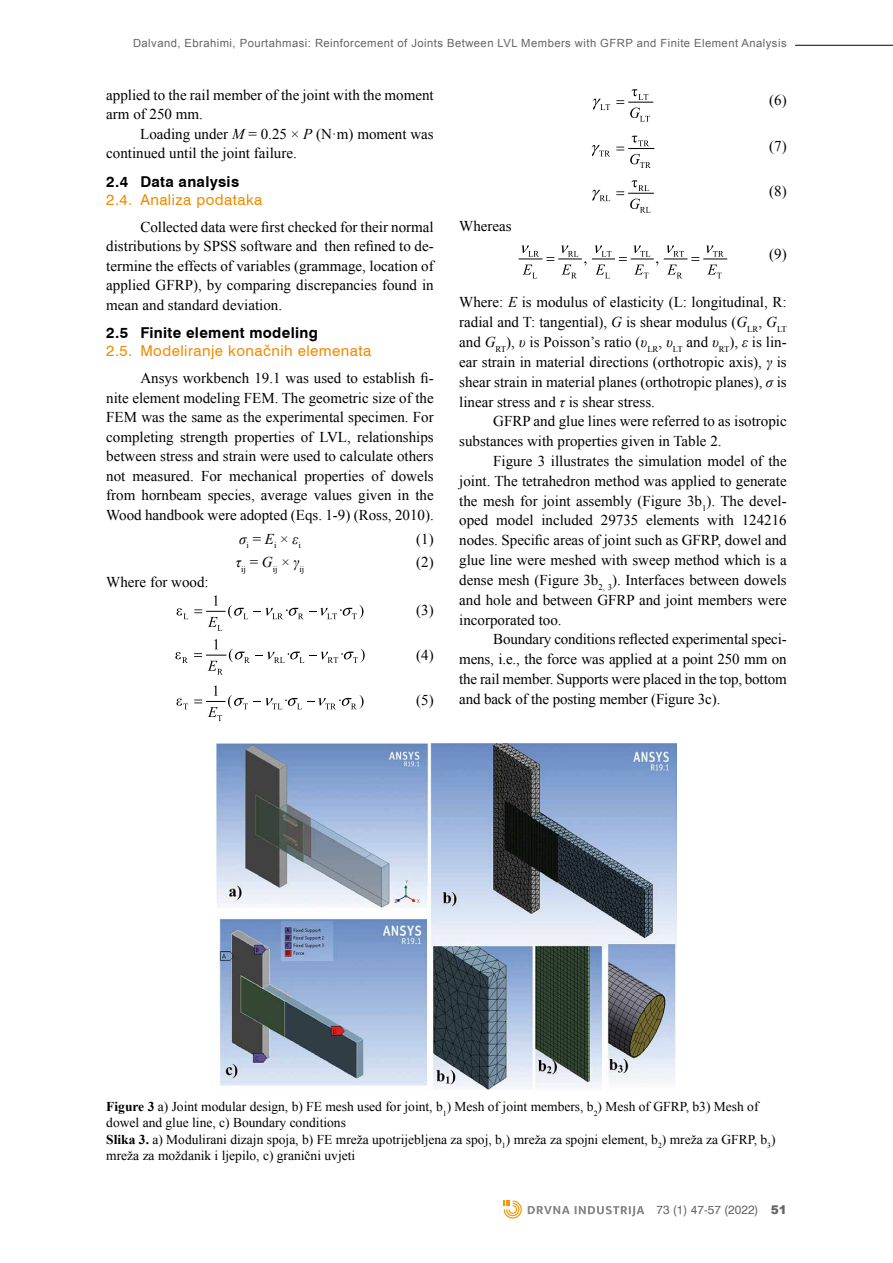
<style>
.page{position:relative;width:893px;height:1263px;background:#fff}
.page>*{position:absolute;margin:0;border:0;box-sizing:border-box;transform-origin:0 0}
.t1{font:15px/19.8px "Times New Roman";color:#000;text-align:justify}
.t2{font:15px "Swiss 721 BT";letter-spacing:.03em;color:#f18a00}
.t3{font:700 15px "Swiss 721 BT";letter-spacing:.02em;color:#000}
.t4{font:italic 15px "Times New Roman";color:#000}
.t5{font:13.5px/16.2px "Times New Roman";color:#000}
.t6{font:12px "A Helvetica";color:#646365}
.t7{font:11.25px "Arial";letter-spacing:.04em;color:#646365}
.t8{font:8.7px "Times New Roman";color:#000}
.s1{font-style:italic}
.s2{font-style:normal}
.s3{font-weight:700}
.s4{font-family:"Arial";font-weight:900}
</style>
<div class="page">
<hr style="left:795px;top:45px;width:98px;height:1px;background:#000">
<svg style="left:528px;top:1206px;width:116px;height:10px"></svg>
<svg style="left:504px;top:1200px;width:18px;height:18px"></svg>
<svg style="left:177px;top:608px;width:11px;height:11px"></svg>
<svg style="left:194px;top:595px;width:169px;height:36px"></svg>
<svg style="left:175px;top:652px;width:13px;height:11px"></svg>
<svg style="left:194px;top:639px;width:171px;height:35px"></svg>
<svg style="left:176px;top:698px;width:12px;height:11px"></svg>
<svg style="left:194px;top:685px;width:170px;height:36px"></svg>
<svg style="left:593px;top:98px;width:17px;height:12px"></svg>
<svg style="left:616px;top:89px;width:37px;height:33px"></svg>
<svg style="left:592px;top:145px;width:18px;height:11px"></svg>
<svg style="left:616px;top:136px;width:38px;height:32px"></svg>
<svg style="left:592px;top:190px;width:18px;height:11px"></svg>
<svg style="left:616px;top:180px;width:37px;height:33px"></svg>
<svg style="left:519px;top:245px;width:67px;height:33px"></svg>
<svg style="left:592px;top:245px;width:66px;height:33px"></svg>
<svg style="left:664px;top:245px;width:63px;height:33px"></svg>
<img style="left:216px;top:744px;width:460px;height:346px">
<p class="t7" style="left:133px;top:35px;width:655px">Dalvand, Ebrahimi, Pourtahmasi: Reinforcement of Joints Between LVL Members with GFRP and Finite Element Analysis</p>
<p class="t1" style="left:106px;top:85px;width:329px">applied to the rail member of the joint with the moment arm of 250 mm.</p>
<p class="t1" style="left:106px;top:124px;width:329px;text-indent:34px">Loading under <span class="s1">M</span> = 0.25 × <span class="s1">P</span> (N·m) moment was continued until the joint failure.</p>
<p class="t3" style="left:106px;top:172px;width:134px">2.4 Data analysis</p>
<p class="t2" style="left:106px;top:189px;width:158px">2.4. Analiza podataka</p>
<p class="t1" style="left:106px;top:217px;width:329px;text-indent:34px">Collected data were first checked for their normal distributions by SPSS software and then refined to de&shy;termine the effects of variables (grammage, location of applied GFRP), by comparing discrepancies found in mean and standard deviation.</p>
<p class="t3" style="left:106px;top:324px;width:213px">2.5 Finite element modeling</p>
<p class="t2" style="left:106px;top:341px;width:266px">2.5. Modeliranje konačnih elemenata</p>
<p class="t1" style="left:106px;top:368px;width:329px;text-indent:34px">Ansys workbench 19.1 was used to establish fi&shy;nite element modeling FEM. The geometric size of the FEM was the same as the experimental specimen. For completing strength properties of LVL, relationships between stress and strain were used to calculate others not measured. For mechanical properties of dowels from hornbeam species, average values given in the Wood handbook were adopted (Eqs. 1-9) (Ross, 2010).</p>
<p class="t4" style="left:239px;top:528px;width:63px">σ<sub>i</sub> <span class="s2">=</span> E<sub>i</sub> <span class="s2">×</span> ε<sub>i</sub></p>
<p class="t1" style="left:416px;top:528px;width:19px">(1)</p>
<p class="t8" style="left:236px;top:563px;width:70px"><sup>τ</sup>ij <sup>=</sup> <sup>G</sup>ij <sup>×</sup> <sup>γ</sup>ij</p>
<p class="t1" style="left:416px;top:552px;width:19px">(2)</p>
<p class="t1" style="left:106px;top:572px;width:104px">Where for wood:</p>
<p class="t1" style="left:416px;top:600px;width:19px">(3)</p>
<p class="t1" style="left:416px;top:645px;width:19px">(4)</p>
<p class="t1" style="left:416px;top:690px;width:19px">(5)</p>
<p class="t1" style="left:459px;top:216px;width:54px">Whereas</p>
<p class="t1" style="left:769px;top:90px;width:19px">(6)</p>
<p class="t1" style="left:769px;top:136px;width:19px">(7)</p>
<p class="t1" style="left:769px;top:181px;width:19px">(8)</p>
<p class="t1" style="left:769px;top:244px;width:19px">(9)</p>
<p class="t1" style="left:459px;top:292px;width:329px">Where: <span class="s1">E</span> is modulus of elasticity (L: longitudinal, R: radial and T: tangential), <span class="s1">G</span> is shear modulus (<span class="s1">G</span><sub>LR</sub>, <span class="s1">G</span><sub>LT </sub>and <span class="s1">G</span><sub>RT</sub>), <span class="s1">υ</span> is Poisson’s ratio (<span class="s1">υ</span><sub>LR</sub>, <span class="s1">υ</span><sub>LT</sub> and <span class="s1">υ</span><sub>RT</sub>), <span class="s1">ε</span> is lin&shy;ear strain in material directions (orthotropic axis), <span class="s1">γ</span> is shear strain in material planes (orthotropic planes), <span class="s1">σ</span> is linear stress and <span class="s1">τ</span> is shear stress.</p>
<p class="t1" style="left:459px;top:411px;width:329px;text-indent:34px">GFRP and glue lines were referred to as isotropic substances with properties given in Table 2.</p>
<p class="t1" style="left:459px;top:451px;width:329px;text-indent:34px">Figure 3 illustrates the simulation model of the joint. The tetrahedron method was applied to generate the mesh for joint assembly (Figure 3b<sub>1</sub>). The devel&shy;oped model included 29735 elements with 124216 nodes. Specific areas of joint such as GFRP, dowel and glue line were meshed with sweep method which is a dense mesh (Figure 3b<sub>2,</sub> <sub>3</sub>). Interfaces between dowels and hole and between GFRP and joint members were incorporated too.</p>
<p class="t1" style="left:459px;top:629px;width:329px;text-indent:34px">Boundary conditions reflected experimental speci&shy;mens, i.e., the force was applied at a point 250 mm on the rail member. Supports were placed in the top, bottom and back of the posting member (Figure 3c).</p>
<p class="t5" style="left:106px;top:1098px;width:671px"><span class="s3">Figure 3</span> a) Joint modular design, b) FE mesh used for joint, b<sub>1</sub>) Mesh of joint members, b<sub>2</sub>) Mesh of GFRP, b3) Mesh of dowel and glue line, c) Boundary conditions<br><span class="s3">Slika 3.</span> a) Modulirani dizajn spoja, b) FE mreža upotrijebljena za spoj, b<sub>1</sub>) mreža za spojni element, b<sub>2</sub>) mreža za GFRP, b<sub>3</sub>) mreža za moždanik i ljepilo, c) granični uvjeti</p>
<p class="t6" style="left:656px;top:1202px;width:132px">73 (1) 47-57 (2022) <span class="s4">51</span></p>
</div>
